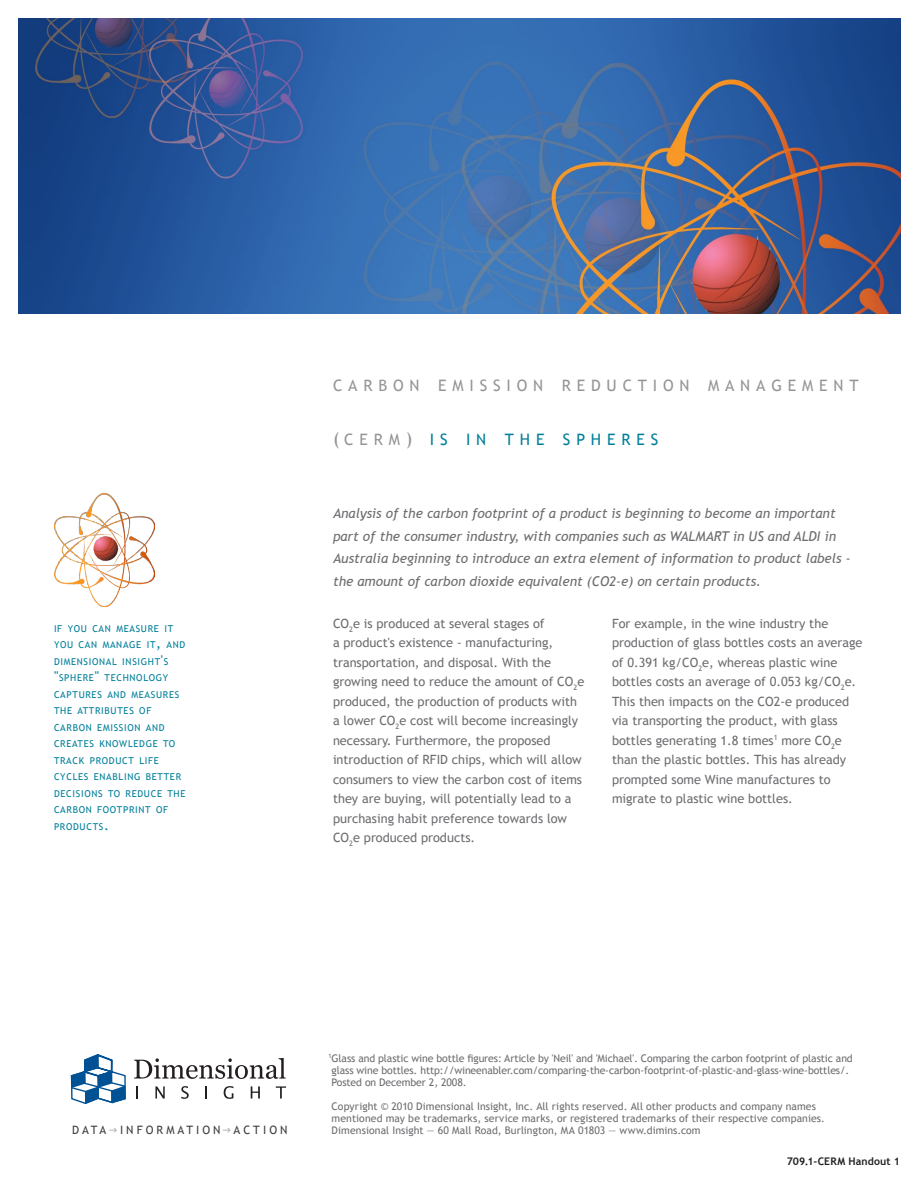
<style>
.page{position:relative;width:918px;height:1188px;background:#fff}
.page>*{position:absolute;margin:0;border:0;box-sizing:border-box;transform-origin:0 0}
.Document_Title_Parag{font:15.75px "Trebuchet MS";letter-spacing:.37em;color:#939598}
.Document_Title_Parag-2{font:15.75px "Trebuchet MS";letter-spacing:.37em;color:#007f9a}
.Profile_Body_Copy{font:italic 13.5px/22.5px "Trebuchet MS";color:#6c6d70}
.Body_Copy_Paragraph{font:12.75px/19.5px "Trebuchet MS";color:#6c6d70}
.t1{font:11.55px "Trebuchet MS";letter-spacing:.265em;color:#3e3e3f}
.Body_Copy_Paragraph-2{font:10.5px/12px "Trebuchet MS";letter-spacing:-.005em;color:#6c6d70}
.Legal_Copy{font:700 10.5px "Trebuchet MS";letter-spacing:.015em;color:#231f20}
.Body_Copy_Paragraph-3{font:9.45px/16.5px "Trebuchet MS";letter-spacing:.07em;color:#007f9a}
.s1{font-size:13.5px}
.s2{font-size:18px;color:#939598}
.s3{color:#939598}
</style>
<div class="page">
<img style="left:18px;top:19px;width:883px;height:295px">
<svg style="left:71px;top:1054px;width:55px;height:50px"></svg>
<svg style="left:134px;top:1058px;width:152px;height:21px"></svg>
<svg style="left:136px;top:1086px;width:2px;height:13px"></svg>
<svg style="left:155px;top:1086px;width:10px;height:13px"></svg>
<svg style="left:181px;top:1086px;width:8px;height:13px"></svg>
<svg style="left:205px;top:1086px;width:2px;height:13px"></svg>
<svg style="left:224px;top:1086px;width:9px;height:13px"></svg>
<svg style="left:251px;top:1086px;width:9px;height:13px"></svg>
<svg style="left:276px;top:1086px;width:10px;height:13px"></svg>
<img style="left:54px;top:494px;width:101px;height:113px">
<p class="Body_Copy_Paragraph-3" style="left:54px;top:621px;width:133px">IF YOU CAN MEASURE IT<br>YOU CAN MANAGE IT<span class="s1">,</span> AND<br>DIMENSIONAL INSIGHT<span class="s1">'</span>S <span class="s1">"</span>SPHERE<span class="s1">"</span> TECHNOLOGY<br>CAPTURES AND MEASURES<br>THE ATTRIBUTES OF<br>CARBON EMISSION AND<br>CREATES KNOWLEDGE TO<br>TRACK PRODUCT LIFE<br>CYCLES ENABLING BETTER<br>DECISIONS TO REDUCE THE<br>CARBON FOOTPRINT OF<br>PRODUCTS<span class="s1">.</span></p>
<p class="Document_Title_Parag" style="left:333px;top:376px;width:527px">CARBON EMISSION REDUCTION MANAGEMENT</p>
<p class="Document_Title_Parag-2" style="left:333px;top:430px;width:327px"><span class="s2">(</span><span class="s3">CERM</span><span class="s2">)</span> IS IN THE SPHERES</p>
<p class="Profile_Body_Copy" style="left:333px;top:503px;width:519px">Analysis of the carbon footprint of a product is beginning to become an important part of the consumer industry, with companies such as WALMART in US and ALDI in Australia beginning to introduce an extra element of information to product labels - the amount of carbon dioxide equivalent (CO2-e) on certain products.</p>
<p class="Body_Copy_Paragraph" style="left:333px;top:614px;width:253px">CO<sub>2</sub>e is produced at several stages of<br>a product's existence - manufacturing, transportation, and disposal. With the growing need to reduce the amount of CO<sub>2</sub>e produced, the production of products with a lower CO<sub>2</sub>e cost will become increasingly necessary. Furthermore, the proposed introduction of RFID chips, which will allow consumers to view the carbon cost of items they are buying, will potentially lead to a purchasing habit preference towards low CO<sub>2</sub>e produced products.</p>
<p class="Body_Copy_Paragraph" style="left:612px;top:614px;width:252px">For example, in the wine industry the production of glass bottles costs an average of 0.391 kg/CO<sub>2</sub>e, whereas plastic wine bottles costs an average of 0.053 kg/CO<sub>2</sub>e.<br>This then impacts on the CO2-e produced via transporting the product, with glass bottles generating 1.8 times<sup>1</sup> more CO<sub>2</sub>e than the plastic bottles. This has already prompted some Wine manufactures to migrate to plastic wine bottles.</p>
<p class="t1" style="left:72px;top:1123px;width:36px">DATA</p>
<p class="t1" style="left:120px;top:1123px;width:102px">INFORMATION</p>
<p class="t1" style="left:234px;top:1123px;width:56px">ACTION</p>
<p class="Body_Copy_Paragraph-2" style="left:328px;top:1052px;width:526px"><sup>1</sup>Glass and plastic wine bottle figures: Article by 'Neil' and 'Michael'. Comparing the carbon footprint of plastic and glass wine bottles. http://wineenabler.com/comparing-the-carbon-footprint-of-plastic-and-glass-wine-bottles/.<br>Posted on December 2, 2008.</p>
<p class="Body_Copy_Paragraph-2" style="left:332px;top:1100px;width:495px">Copyright © 2010 Dimensional Insight, Inc. All rights reserved. All other products and company names mentioned may be trademarks, service marks, or registered trademarks of their respective companies.<br>Dimensional Insight — 60 Mall Road, Burlington, MA 01803 — www.dimins.com</p>
<p class="Legal_Copy" style="left:787px;top:1155px;width:115px">709.1-CERM Handout 1</p>
</div>
